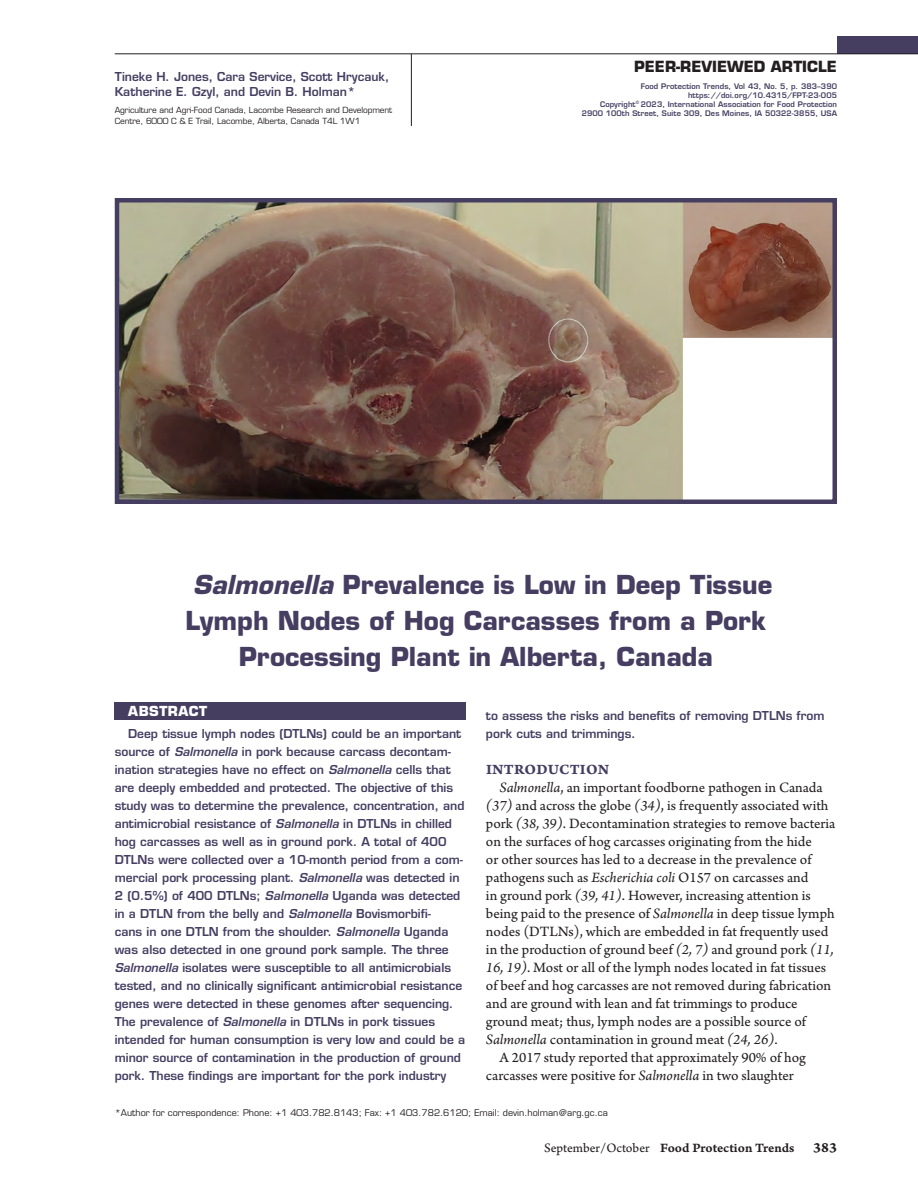
<style>
.page{position:relative;width:918px;height:1188px;background:#fff}
.page>*{position:absolute;margin:0;border:0;box-sizing:border-box;transform-origin:0 0}
.Article_Title{font:700 25.5px/36px "Eurostile LT Std";color:#453e61;text-align:center}
.Body_Copy{font:15px/18px "Arno Pro Sm Text";color:#231f20}
.t1{font:700 15px "Eurostile LT Std";color:#231f20}
.Headers_in_Article{font:15px "Arno Pro Bold Caption";letter-spacing:.015em;color:#453e61}
.t2{font:13.5px "Arno Pro Smbd Caption";letter-spacing:-.005em;color:#231f20}
.Abstract_Title{font:700 13.5px "Eurostile LT Std";letter-spacing:.04em;color:#fff}
.Abstract_Summary{font:600 12px/18px "Eurostile LT Std";color:#453e61}
.Title_Page_Authors{font:600 12px/15px "Eurostile LT Std";color:#453e61}
.Author_for_Correspon{font:9px "Eurostile LT Std";color:#231f20}
.Title_Page_Author_In{font:8.25px/10.5px "Eurostile LT Std";letter-spacing:-.01em;color:#231f20}
.Subhead_2{font:600 7.5px/9px "Eurostile LT Std";letter-spacing:.01em;color:#453e61;text-align:right}
.s1{font-style:italic}
.s2{font-family:"Arno Pro Italic Sm Text"}
.s3{font-family:"Arno Pro Sm Text"}
.s4{font-family:"Arno Pro Bold Caption";font-size:15px}
</style>
<div class="page">
<div style="left:837px;top:36px;width:81px;height:18px;background:#453e61"></div>
<hr style="left:115px;top:53px;width:803px;height:1px;background:#231f20">
<hr style="left:411px;top:54px;width:1px;height:72px;background:#231f20">
<div style="left:115px;top:702px;width:351px;height:18px;background:#453e61"></div>
<img style="left:120px;top:203px;width:712px;height:296px">
<div style="left:115px;top:198px;width:722px;height:306px;border:4px solid #453e61"></div>
<p class="Title_Page_Authors" style="left:115px;top:69px;width:276px">Tineke H. Jones, Cara Service, Scott Hrycauk,<br>Katherine E. Gzyl, and Devin B. Holman*</p>
<p class="Title_Page_Author_In" style="left:115px;top:105px;width:279px">Agriculture and Agri-Food Canada, Lacombe Research and Development<br>Centre, 6000 C &amp; E Trail, Lacombe, Alberta, Canada T4L 1W1</p>
<p class="t1" style="left:634px;top:57px;width:204px">PEER-REVIEWED ARTICLE</p>
<p class="Subhead_2" style="left:641px;top:82px;width:198px">Food Protection Trends, Vol 43, No. 5, p. 383–390</p>
<p class="Subhead_2" style="left:688px;top:91px;width:150px">https://doi.org/10.4315/FPT-23-005</p>
<p class="Subhead_2" style="left:582px;top:100px;width:257px">Copyright<sup>©</sup> 2023, International Association for Food Protection<br>2900 100th Street, Suite 309, Des Moines, IA 50322-3855, USA</p>
<p class="Article_Title" style="left:186px;top:567px;width:588px"><span class="s1">Salmonella</span> Prevalence is Low in Deep Tissue<br>Lymph Nodes of Hog Carcasses from a Pork<br>Processing Plant in Alberta, Canada</p>
<p class="Abstract_Title" style="left:128px;top:703px;width:81px">ABSTRACT</p>
<p class="Abstract_Summary" style="left:115px;top:725px;width:352px;text-indent:14px">Deep tissue lymph nodes (DTLNs) could be an important source of <span class="s1">Salmonella</span> in pork because carcass decontam&shy;ination strategies have no effect on <span class="s1">Salmonella</span> cells that are deeply embedded and protected. The objective of this study was to determine the prevalence, concentration, and antimicrobial resistance of <span class="s1">Salmonella</span> in DTLNs in chilled hog carcasses as well as in ground pork. A total of 400<br>DTLNs were collected over a 10-month period from a com&shy;mercial pork processing plant. <span class="s1">Salmonella</span> was detected in 2 (0.5%) of 400 DTLNs; <span class="s1">Salmonella</span> Uganda was detected in a DTLN from the belly and <span class="s1">Salmonella</span> Bovismorbifi-<br>cans in one DTLN from the shoulder. <span class="s1">Salmonella</span> Uganda was also detected in one ground pork sample. The three <span class="s1">Salmonella</span> isolates were susceptible to all antimicrobials tested, and no clinically significant antimicrobial resistance genes were detected in these genomes after sequencing.<br>The prevalence of <span class="s1">Salmonella</span> in DTLNs in pork tissues intended for human consumption is very low and could be a minor source of contamination in the production of ground pork. These findings are important for the pork industry</p>
<p class="Abstract_Summary" style="left:486px;top:707px;width:340px">to assess the risks and benefits of removing DTLNs from pork cuts and trimmings.</p>
<p class="Headers_in_Article" style="left:486px;top:760px;width:125px">INTRODUCTION</p>
<p class="Body_Copy" style="left:486px;top:779px;width:351px;text-indent:14px"><span class="s2">Salmonella</span>, an important foodborne pathogen in Canada <span class="s2">(37)</span> and across the globe <span class="s2">(34)</span>, is frequently associated with pork <span class="s2">(38, 39)</span>. Decontamination strategies to remove bacteria on the surfaces of hog carcasses originating from the hide<br>or other sources has led to a decrease in the prevalence of pathogens such as <span class="s2">Escherichia coli</span> O157 on carcasses and<br>in ground pork <span class="s2">(39, 41)</span>. However, increasing attention is being paid to the presence of <span class="s2">Salmonella</span> in deep tissue lymph nodes (DTLNs), which are embedded in fat frequently used in the production of ground beef <span class="s2">(2, 7)</span> and ground pork <span class="s2">(11, 16, 19)</span>. Most or all of the lymph nodes located in fat tissues of beef and hog carcasses are not removed during fabrication and are ground with lean and fat trimmings to produce ground meat; thus, lymph nodes are a possible source of <span class="s2">Salmonella</span> contamination in ground meat <span class="s2">(24, 26)</span>.</p>
<p class="Body_Copy" style="left:486px;top:1049px;width:322px;text-indent:14px">A 2017 study reported that approximately 90% of hog carcasses were positive for <span class="s2">Salmonella</span> in two slaughter</p>
<p class="Author_for_Correspon" style="left:115px;top:1107px;width:495px">*Author for correspondence: Phone: +1 403.782.8143; Fax: +1 403.782.6120; Email: devin.holman@arg.gc.ca</p>
<p class="t2" style="left:544px;top:1140px;width:294px"><span class="s3">September/October</span> Food Protection Trends <span class="s4">383</span></p>
</div>
